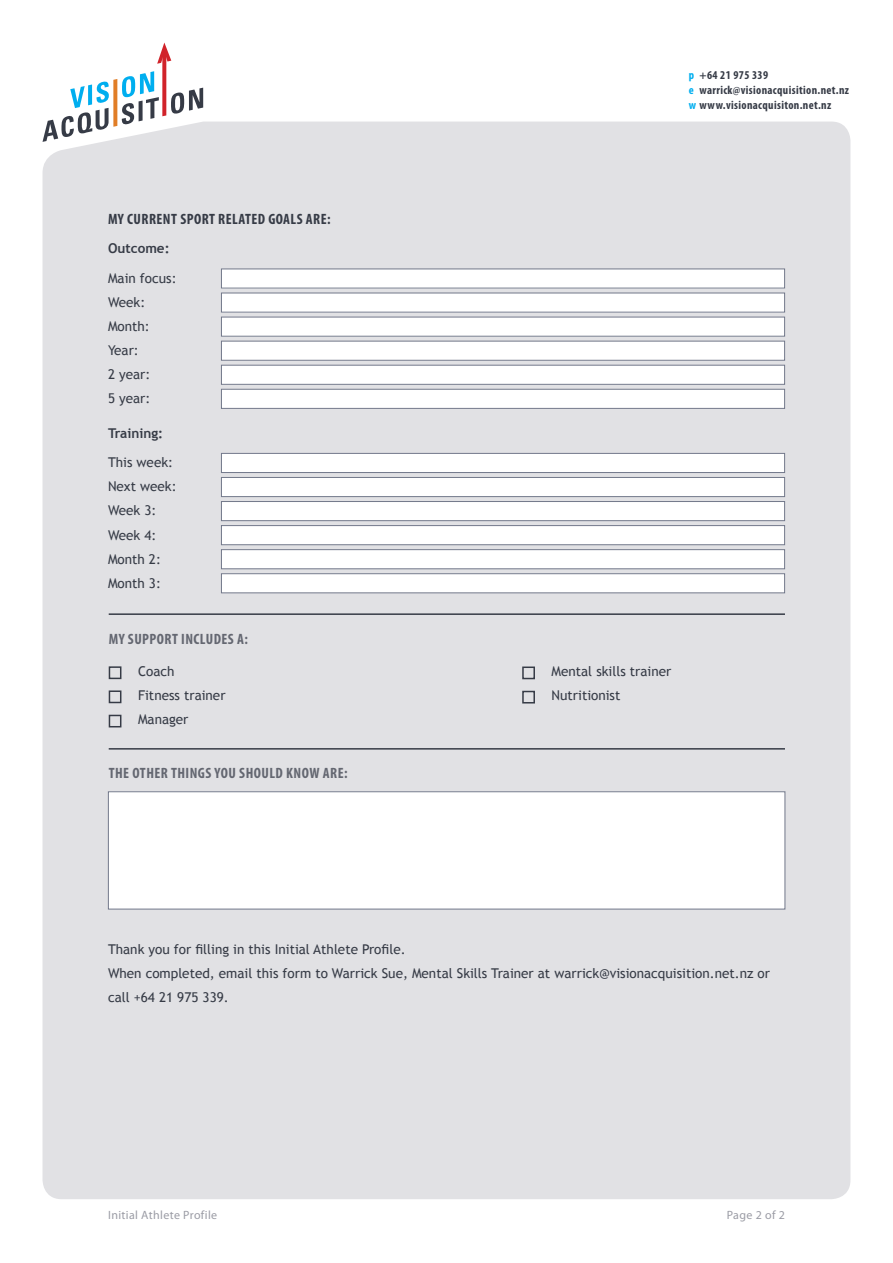
<style>
.page{position:relative;width:893px;height:1263px;background:#fff}
.page>*{position:absolute;margin:0;border:0;box-sizing:border-box;transform-origin:0 0}
.Text_Heading_3{font:700 condensed 15px "Myriad Pro";letter-spacing:.03em;color:#646771}
.Text_Heading_3-2{font:700 condensed 15px "Myriad Pro";letter-spacing:.03em;color:#363b46}
.Body_1{font:13.5px/24px "Trebuchet MS";color:#363b46}
.Body_1-2{font:700 13.5px "Trebuchet MS";color:#363b46}
.Paragraph_Style_1{font:700 condensed 12px "Myriad Pro";letter-spacing:.03em;color:#363b46}
.Footer_1{font:12px "Myriad Pro";letter-spacing:.03em;color:#9b9ca5}
.Page_num_1{font:12px "Myriad Pro";letter-spacing:.03em;color:#9b9ca5}
.s1{color:#00aeef}
</style>
<div class="page">
<div style="left:43px;top:122px;width:807px;height:1077px;background:#e1e1e4"></div>
<svg style="left:43px;top:43px;width:160px;height:99px"></svg>
<div style="left:221px;top:269px;width:564px;height:19px;background:#fff"></div>
<div style="left:221px;top:293px;width:564px;height:19px;background:#fff"></div>
<div style="left:221px;top:317px;width:564px;height:19px;background:#fff"></div>
<div style="left:221px;top:317px;width:564px;height:20px;border:1px solid #72788a"></div>
<div style="left:221px;top:341px;width:564px;height:19px;background:#fff"></div>
<div style="left:221px;top:341px;width:564px;height:20px;border:1px solid #72788a"></div>
<div style="left:221px;top:365px;width:564px;height:19px;background:#fff"></div>
<div style="left:221px;top:365px;width:564px;height:20px;border:1px solid #72788a"></div>
<div style="left:221px;top:389px;width:564px;height:19px;background:#fff"></div>
<div style="left:221px;top:389px;width:564px;height:20px;border:1px solid #72788a"></div>
<div style="left:221px;top:453px;width:564px;height:19px;background:#fff"></div>
<div style="left:221px;top:453px;width:564px;height:20px;border:1px solid #72788a"></div>
<div style="left:221px;top:477px;width:564px;height:20px;background:#fff"></div>
<div style="left:221px;top:477px;width:564px;height:20px;border:1px solid #72788a"></div>
<div style="left:221px;top:501px;width:564px;height:20px;background:#fff"></div>
<div style="left:221px;top:501px;width:564px;height:20px;border:1px solid #72788a"></div>
<div style="left:221px;top:526px;width:564px;height:19px;background:#fff"></div>
<div style="left:221px;top:525px;width:564px;height:20px;border:1px solid #72788a"></div>
<div style="left:221px;top:550px;width:564px;height:19px;background:#fff"></div>
<div style="left:221px;top:549px;width:564px;height:20px;border:1px solid #72788a"></div>
<div style="left:221px;top:574px;width:564px;height:19px;background:#fff"></div>
<div style="left:221px;top:573px;width:564px;height:20px;border:1px solid #72788a"></div>
<hr style="left:109px;top:613px;width:676px;height:2px;background:#363b46">
<div style="left:109px;top:666px;width:12px;height:13px;border:2px solid #363b46"></div>
<div style="left:109px;top:690px;width:12px;height:13px;border:2px solid #363b46"></div>
<div style="left:109px;top:715px;width:12px;height:12px;border:2px solid #363b46"></div>
<hr style="left:109px;top:748px;width:676px;height:2px;background:#363b46">
<div style="left:522px;top:666px;width:13px;height:13px;border:2px solid #363b46"></div>
<div style="left:522px;top:691px;width:13px;height:12px;border:2px solid #363b46"></div>
<div style="left:108px;top:792px;width:677px;height:117px;background:#fff"></div>
<div style="left:108px;top:791px;width:677px;height:118px;border:1px solid #72788a"></div>
<p class="Text_Heading_3-2" style="left:108px;top:209px;width:224px">MY CURRENT SPORT RELATED GOALS ARE:</p>
<p class="Body_1-2" style="left:108px;top:240px;width:63px">Outcome:</p>
<p class="Body_1" style="left:108px;top:266px;width:70px">Main focus:</p>
<p class="Body_1" style="left:108px;top:290px;width:39px">Week:</p>
<p class="Body_1" style="left:108px;top:314px;width:43px">Month:</p>
<p class="Body_1" style="left:108px;top:338px;width:32px">Year:</p>
<p class="Body_1" style="left:108px;top:362px;width:44px">2 year:</p>
<p class="Body_1" style="left:108px;top:386px;width:44px">5 year:</p>
<p class="Body_1-2" style="left:108px;top:424px;width:57px">Training:</p>
<p class="Body_1" style="left:108px;top:451px;width:67px">This week:</p>
<p class="Body_1" style="left:108px;top:475px;width:70px">Next week:</p>
<p class="Body_1" style="left:108px;top:499px;width:50px">Week 3:</p>
<p class="Body_1" style="left:108px;top:523px;width:50px">Week 4:</p>
<p class="Body_1" style="left:108px;top:547px;width:55px">Month 2:</p>
<p class="Body_1" style="left:108px;top:571px;width:55px">Month 3:</p>
<p class="Text_Heading_3" style="left:109px;top:629px;width:141px">MY SUPPORT INCLUDES A:</p>
<p class="Body_1" style="left:138px;top:660px;width:38px">Coach</p>
<p class="Body_1" style="left:138px;top:684px;width:89px">Fitness trainer</p>
<p class="Body_1" style="left:138px;top:708px;width:52px">Manager</p>
<p class="Text_Heading_3" style="left:109px;top:764px;width:240px">THE OTHER THINGS YOU SHOULD KNOW ARE:</p>
<p class="Paragraph_Style_1" style="left:689px;top:68px;width:81px"><span class="s1">p</span> +64 21 975 339</p>
<p class="Paragraph_Style_1" style="left:689px;top:83px;width:162px"><span class="s1">e</span> warrick@visionacquisition.net.nz</p>
<p class="Paragraph_Style_1" style="left:689px;top:98px;width:144px"><span class="s1">w</span> www.visionacquisiton.net.nz</p>
<p class="Body_1" style="left:552px;top:660px;width:121px">Mental skills trainer</p>
<p class="Body_1" style="left:552px;top:684px;width:70px">Nutritionist</p>
<p class="Body_1" style="left:108px;top:937px;width:299px">Thank you for filling in this Initial Athlete Profile.</p>
<p class="Body_1" style="left:108px;top:961px;width:664px">When completed, email this form to Warrick Sue, Mental Skills Trainer at warrick@visionacquisition.net.nz or call +64 21 975 339.</p>
<p class="Footer_1" style="left:108px;top:1208px;width:111px">Initial Athlete Profile</p>
<p class="Page_num_1" style="left:727px;top:1208px;width:60px">Page 2 of 2</p>
</div>
